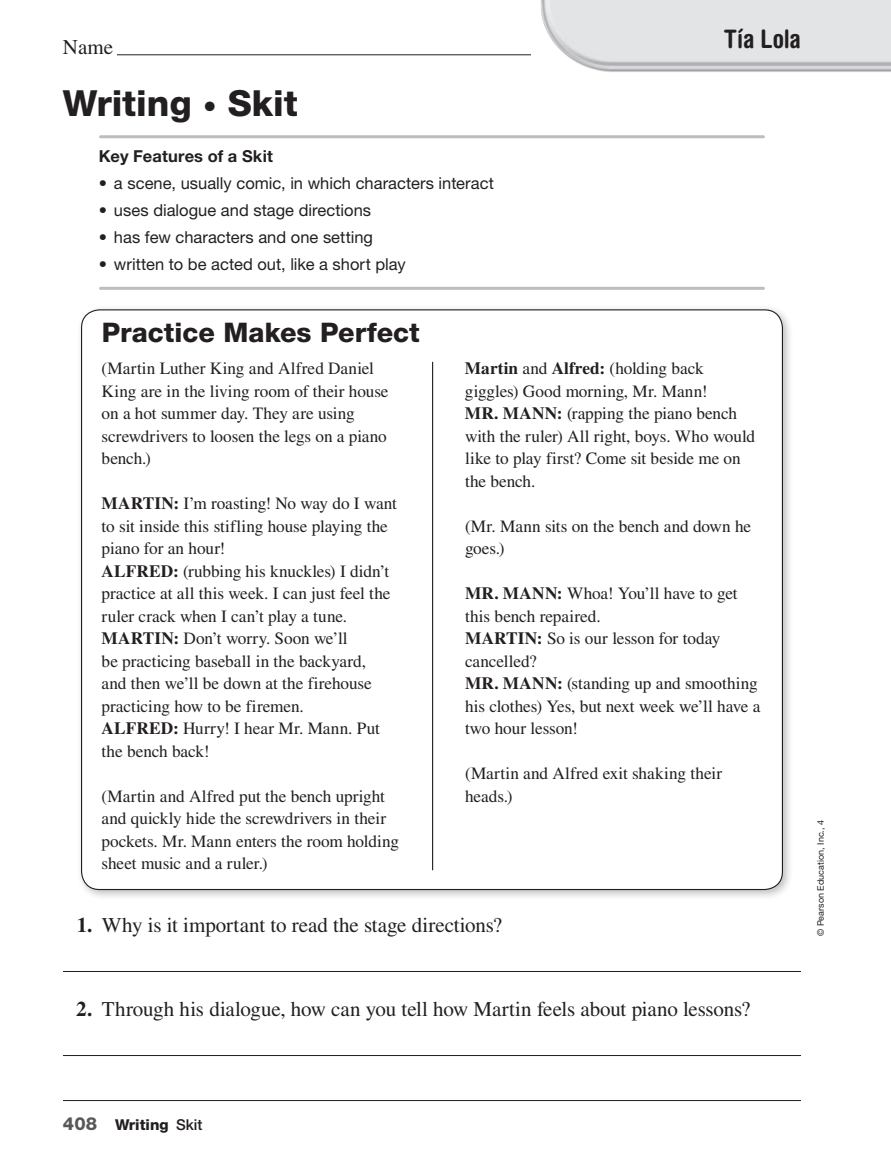
<style>
.page{position:relative;width:891px;height:1175px;background:#fff}
.page>*{position:absolute;margin:0;border:0;box-sizing:border-box;transform-origin:0 0}
.t1{font:800 36px "Helvetica Neue LT Std";color:#231f20}
.t2{font:800 27px "Helvetica Neue LT Std";color:#231f20}
.t3{font:700 condensed 25.5px "Helvetica Rounded LT Std";letter-spacing:-.01em;color:#231f20}
.t4{font:21px "Times LT Std";letter-spacing:-.005em;color:#231f20}
.t5{font:17.25px/22.5px "Times LT Std";letter-spacing:-.005em;color:#231f20}
.t6{font:700 17.25px "Times LT Std";color:#231f20}
.t7{font:16.5px "Helvetica Neue LT Std";color:#231f20}
.t8{font:700 16.5px "Helvetica Neue LT Std";letter-spacing:.01em;color:#231f20}
.t9{font:800 15px "Helvetica Neue LT Std";color:#231f20}
.t10{font:9px "Helvetica Neue LT Std";color:#231f20}
.s1{font-size:27px}
.s2{font-weight:700}
.s3{font-size:18px;color:#57585a}
.s4{font-weight:500}
</style>
<div class="page">
<img style="left:528px;top:0;width:363px;height:72px">
<hr style="left:117px;top:54px;width:414px;height:1px;background:#231f20">
<hr style="left:63px;top:971px;width:738px;height:1px;background:#231f20">
<hr style="left:63px;top:1055px;width:738px;height:1px;background:#231f20">
<hr style="left:63px;top:1100px;width:738px;height:1px;background:#231f20">
<hr style="left:100px;top:135px;width:663px;height:3px;background:#bcbdc0">
<hr style="left:100px;top:287px;width:663px;height:3px;background:#bcbdc0">
<div style="left:76px;top:304px;width:718px;height:597px;background:#231f20;opacity:.3"></div>
<div style="left:82px;top:310px;width:700px;height:579px;background:#fff;border-radius:18px"></div>
<hr style="left:432px;top:362px;width:1px;height:508px;background:#231f20">
<p class="t4" style="left:63px;top:36px;width:52px">Name</p>
<p class="t1" style="left:63px;top:81px;width:236px">Writing <span class="s1">•</span> Skit</p>
<p class="t8" style="left:99px;top:146px;width:175px">Key Features of a Skit</p>
<p class="t7" style="left:99px;top:173px;width:396px">• a scene, usually comic, in which characters interact</p>
<p class="t7" style="left:99px;top:200px;width:274px">• uses dialogue and stage directions</p>
<p class="t7" style="left:99px;top:227px;width:276px">• has few characters and one setting</p>
<p class="t7" style="left:99px;top:254px;width:308px">• written to be acted out, like a short play</p>
<p class="t3" style="left:724px;top:23px;width:79px">Tía Lola</p>
<p class="t2" style="left:102px;top:316px;width:319px">Practice Makes Perfect</p>
<p class="t5" style="left:102px;top:357px;width:289px">(Martin Luther King and Alfred Daniel<br>King are in the living room of their house on a hot summer day. They are using screwdrivers to loosen the legs on a piano bench.)</p>
<p class="t5" style="left:102px;top:492px;width:297px"><span class="s2">MARTIN:</span> I’m roasting! No way do I want to sit inside this stifling house playing the piano for an hour!<br><span class="s2">ALFRED:</span> (rubbing his knuckles) I didn’t practice at all this week. I can just feel the ruler crack when I can’t play a tune.<br><span class="s2">MARTIN:</span> Don’t worry. Soon we’ll<br>be practicing baseball in the backyard,<br>and then we’ll be down at the firehouse practicing how to be firemen.<br><span class="s2">ALFRED:</span> Hurry! I hear Mr. Mann. Put the bench back!</p>
<p class="t5" style="left:102px;top:784px;width:299px">(Martin and Alfred put the bench upright and quickly hide the screwdrivers in their pockets. Mr. Mann enters the room holding sheet music and a ruler.)</p>
<p class="t5" style="left:465px;top:357px;width:244px"><span class="s2">MARTIN</span> and <span class="s2">ALFRED:</span> (holding back giggles) Good morning, Mr. Mann!<br><span class="s2">MR. MANN</span></p>
<p class="t5" style="left:465px;top:402px;width:292px;text-indent:92px"><span class="s2">:</span> (rapping the piano bench with the ruler) All right, boys. Who would like to play first? Come sit beside me on the bench.</p>
<p class="t5" style="left:465px;top:514px;width:288px">(Mr. Mann sits on the bench and down he goes.)</p>
<p class="t6" style="left:465px;top:583px;width:69px">MR. MANN</p>
<p class="t5" style="left:465px;top:582px;width:274px;text-indent:92px"><span class="s2">:</span> Whoa! You’ll have to get this bench repaired.<br><span class="s2">MARTIN:</span> So is our lesson for today cancelled?<br><span class="s2">MR. MANN</span></p>
<p class="t5" style="left:465px;top:672px;width:297px;text-indent:92px"><span class="s2">:</span> (standing up and smoothing his clothes) Yes, but next week we’ll have a two hour lesson!</p>
<p class="t5" style="left:465px;top:762px;width:259px">(Martin and Alfred exit shaking their heads.)</p>
<p class="t4" style="left:77px;top:913px;width:427px"><span class="s2">1.</span> Why is it important to read the stage directions?</p>
<p class="t10" style="left:815px;top:936px;width:118px;rotate:-90deg">© Pearson Education, Inc., 4</p>
<p class="t4" style="left:76px;top:997px;width:676px"><span class="s2">2.</span> Through his dialogue, how can you tell how Martin feels about piano lessons?</p>
<p class="t9" style="left:63px;top:1115px;width:141px"><span class="s3">408</span> Writing <span class="s4">Skit</span></p>
</div>
